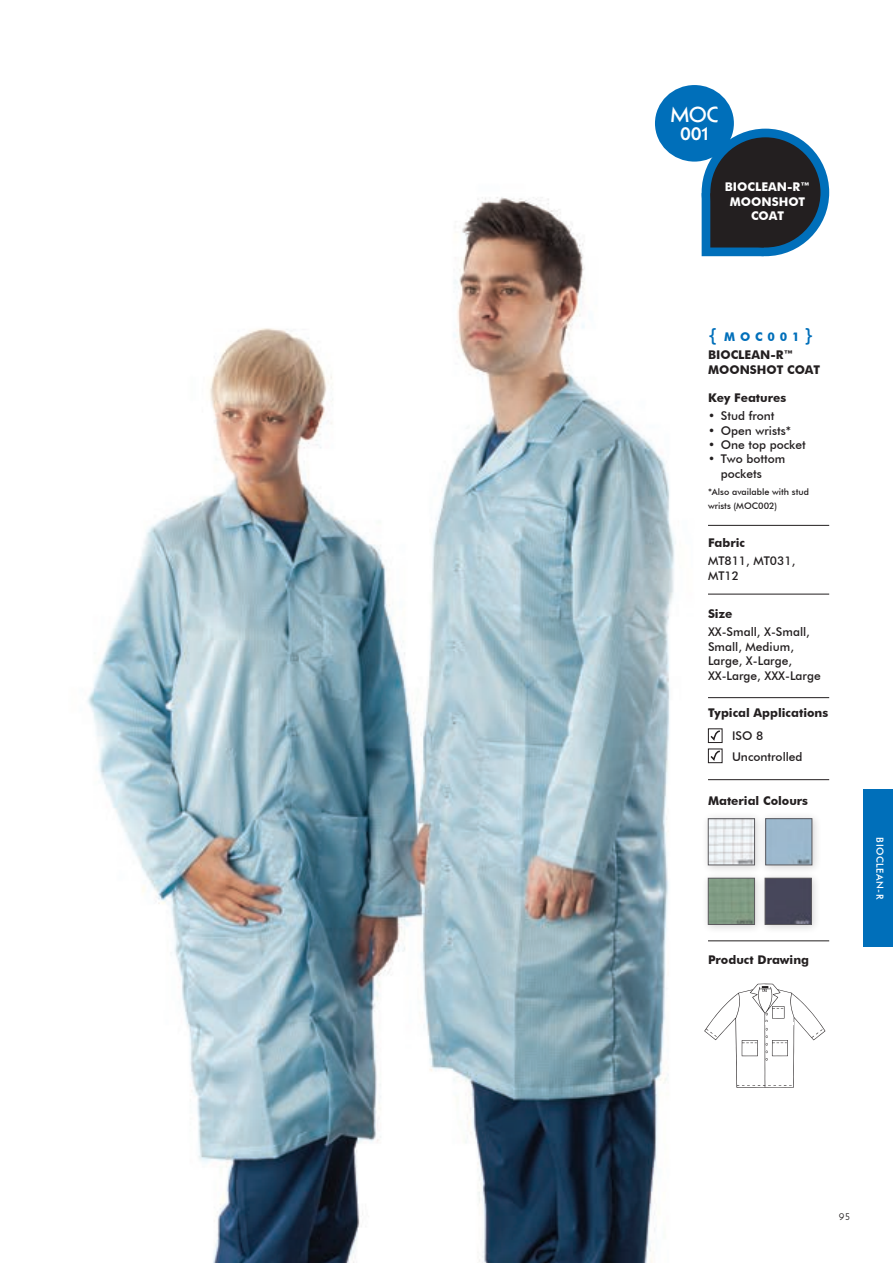
<style>
.page{position:relative;width:893px;height:1263px;background:#fff}
.page>*{position:absolute;margin:0;border:0;box-sizing:border-box;transform-origin:0 0}
.t1{font:800 21px "Kabel";color:#fff}
.Bulletted_List{font:500 12px/14.4px "Futura BT";color:#231f20}
.Bulletted_List-2{font:700 12px/14.4px "Futura BT";color:#231f20}
.t2{font:700 12px/14.4px "Futura BT";color:#fff;text-align:center}
.t3{font:700 12px "Futura BT";letter-spacing:.4em;color:#006fba}
.t4{font:10.5px "Kabel";color:#231f20}
.t5{font:500 9.75px "Futura BT";letter-spacing:.05em;color:#fff}
.Bulletted_List-3{font:500 9px/14.4px "Futura BT";color:#231f20}
.s1{font-weight:500;font-size:18px}
</style>
<div class="page">
<img style="left:87px;top:89px;width:743px;height:1174px">
<div style="left:708px;top:728px;width:14px;height:15px;border:1px solid #231f20"></div>
<svg style="left:709px;top:730px;width:12px;height:13px"></svg>
<div style="left:708px;top:748px;width:14px;height:15px;border:1px solid #231f20"></div>
<svg style="left:709px;top:750px;width:12px;height:13px"></svg>
<hr style="left:708px;top:525px;width:121px;height:1px;background:#231f20">
<hr style="left:708px;top:594px;width:121px;height:1px;background:#231f20">
<hr style="left:708px;top:697px;width:121px;height:1px;background:#231f20">
<svg style="left:704px;top:984px;width:121px;height:104px"></svg>
<hr style="left:765px;top:1023px;width:29px;height:2px;background:#fff">
<div style="left:701px;top:812px;width:63px;height:63px;background:#231f20;opacity:.2"></div>
<img style="left:710px;top:820px;width:43px;height:43px">
<div style="left:708px;top:818px;width:47px;height:47px;border:1px solid #5e5c60"></div>
<div style="left:701px;top:871px;width:63px;height:63px;background:#231f20;opacity:.2"></div>
<div style="left:710px;top:880px;width:43px;height:43px;background:#809c84"></div>
<div style="left:708px;top:878px;width:47px;height:47px;border:1px solid #5e5c60"></div>
<div style="left:758px;top:871px;width:63px;height:63px;background:#231f20;opacity:.2"></div>
<div style="left:767px;top:880px;width:43px;height:43px;background:#47475a"></div>
<div style="left:765px;top:878px;width:47px;height:47px;border:1px solid #5e5c60"></div>
<div style="left:759px;top:812px;width:63px;height:63px;background:#231f20;opacity:.2"></div>
<div style="left:767px;top:820px;width:43px;height:43px;background:#9cb9ce"></div>
<div style="left:765px;top:818px;width:47px;height:47px;border:1px solid #5e5c60"></div>
<hr style="left:708px;top:779px;width:121px;height:1px;background:#231f20">
<hr style="left:708px;top:940px;width:121px;height:1px;background:#231f20">
<div style="left:702px;top:129px;width:127px;height:127px;background:#006fba;border-radius:50%"></div>
<div style="left:710px;top:137px;width:110px;height:110px;background:#231f20;border-radius:50%"></div>
<svg style="left:702px;top:193px;width:62px;height:63px"></svg>
<div style="left:655px;top:85px;width:79px;height:77px;background:#006fba;border-radius:50%"></div>
<div style="left:863px;top:789px;width:30px;height:158px;background:#006fba"></div>
<p class="t1" style="left:671px;top:103px;width:49px">MOC</p>
<p class="t1" style="left:680px;top:121px;width:30px">001</p>
<p class="t2" style="left:725px;top:180px;width:87px">BIOCLEAN-R™<br>MOONSHOT<br>COAT</p>
<p class="t3" style="left:708px;top:329px;width:107px"><span class="s1">{</span> MOC001<span class="s1">}</span></p>
<p class="Bulletted_List-2" style="left:708px;top:348px;width:114px">BIOCLEAN-R™<br>MOONSHOT COAT</p>
<p class="Bulletted_List-2" style="left:708px;top:390px;width:80px">Key Features</p>
<p class="Bulletted_List" style="left:708px;top:409px;width:68px">• Stud front</p>
<p class="Bulletted_List" style="left:708px;top:423px;width:85px">• Open wrists*</p>
<p class="Bulletted_List" style="left:708px;top:437px;width:99px">• One top pocket</p>
<p class="Bulletted_List" style="left:721px;top:452px;width:66px;text-indent:-13px">• Two bottom pockets</p>
<p class="Bulletted_List-3" style="left:708px;top:484px;width:103px">*Also available with stud wrists (MOC002)</p>
<p class="Bulletted_List-2" style="left:708px;top:535px;width:39px">Fabric</p>
<p class="Bulletted_List" style="left:708px;top:554px;width:89px">MT811, MT031,<br>MT12</p>
<p class="Bulletted_List-2" style="left:708px;top:606px;width:26px">Size</p>
<p class="Bulletted_List" style="left:708px;top:625px;width:114px">XX-Small, X-Small,<br>Small, Medium,<br>Large, X-Large,<br>XX-Large, XXX-Large</p>
<p class="Bulletted_List-2" style="left:708px;top:706px;width:122px">Typical Applications</p>
<p class="Bulletted_List" style="left:732px;top:729px;width:33px">ISO 8</p>
<p class="Bulletted_List" style="left:732px;top:749px;width:72px">Uncontrolled</p>
<p class="Bulletted_List-2" style="left:708px;top:794px;width:102px">Material Colours</p>
<p class="Bulletted_List-2" style="left:708px;top:953px;width:103px">Product Drawing</p>
<p class="t5" style="left:886px;top:837px;width:63px;rotate:90deg">BIOCLEAN-R</p>
<p class="t4" style="left:839px;top:1210px;width:13px">95</p>
</div>
